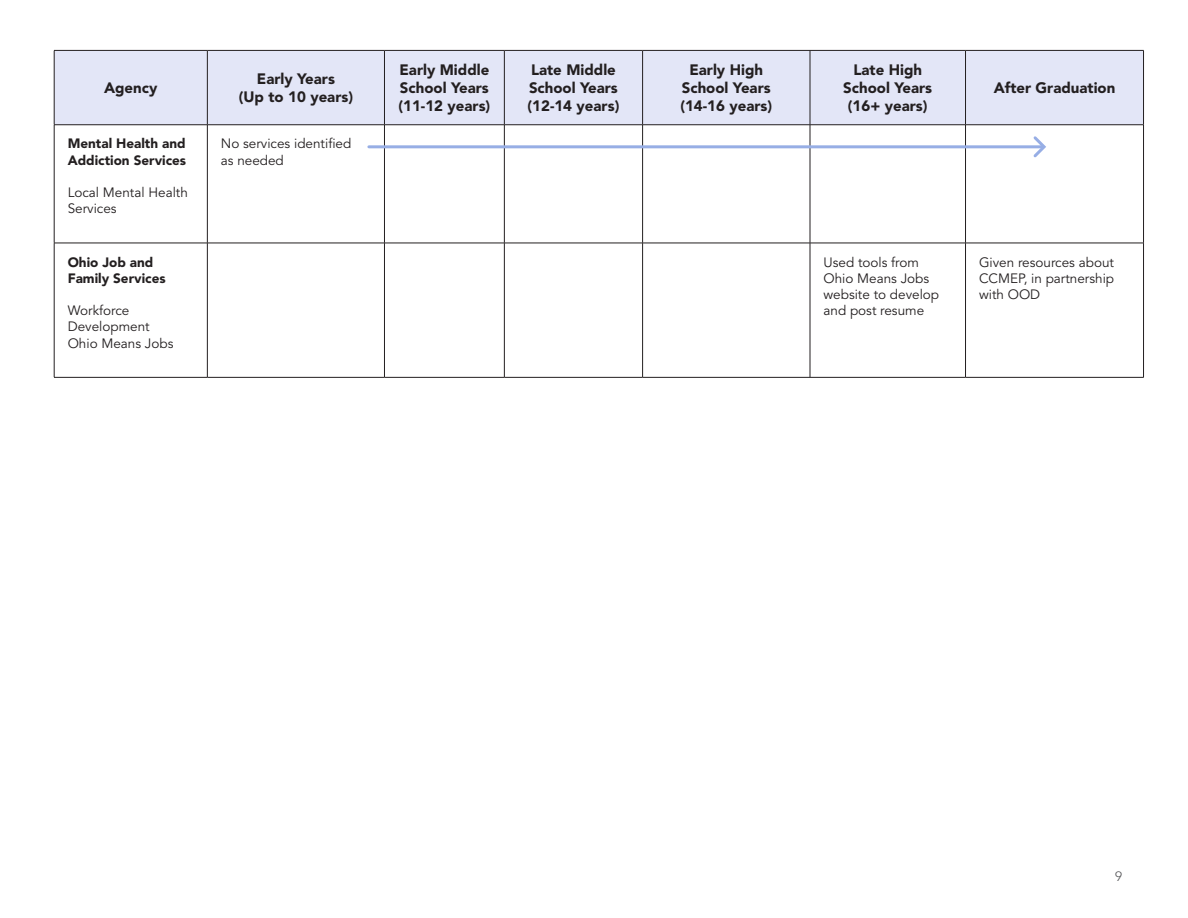
<style>
.page{position:relative;width:1188px;height:918px;background:#fff}
.page>*{position:absolute;margin:0;border:0;box-sizing:border-box;transform-origin:0 0}
.Body_Text{font:900 15px/18px "Avenir LT Std";color:#231f20}
.Body_Text-2{font:13.5px/16.2px "Avenir LT Std";color:#231f20}
.Body_Text-3{font:900 13.5px/16.2px "Avenir LT Std";color:#231f20}
.t1{font:300 13.5px "Avenir LT Std";color:#57585a}
</style>
<div class="page">
<div style="left:55px;top:51px;width:1088px;height:73px;background:#e3e6f7"></div>
<hr style="left:207px;top:50px;width:177px;height:1px;background:#231f20">
<hr style="left:384px;top:50px;width:120px;height:1px;background:#231f20">
<hr style="left:384px;top:51px;width:1px;height:74px;background:#231f20">
<hr style="left:504px;top:50px;width:139px;height:1px;background:#231f20">
<hr style="left:504px;top:51px;width:1px;height:74px;background:#231f20">
<hr style="left:643px;top:50px;width:167px;height:1px;background:#231f20">
<hr style="left:642px;top:51px;width:1px;height:74px;background:#231f20">
<hr style="left:810px;top:50px;width:156px;height:1px;background:#231f20">
<hr style="left:810px;top:51px;width:1px;height:74px;background:#231f20">
<hr style="left:966px;top:50px;width:178px;height:1px;background:#231f20">
<hr style="left:965px;top:51px;width:1px;height:74px;background:#231f20">
<hr style="left:1143px;top:51px;width:1px;height:74px;background:#231f20">
<hr style="left:54px;top:125px;width:1px;height:118px;background:#231f20">
<hr style="left:207px;top:124px;width:177px;height:1px;background:#231f20">
<hr style="left:207px;top:125px;width:1px;height:118px;background:#231f20">
<hr style="left:384px;top:124px;width:120px;height:1px;background:#231f20">
<hr style="left:384px;top:125px;width:1px;height:118px;background:#231f20">
<hr style="left:504px;top:124px;width:139px;height:1px;background:#231f20">
<hr style="left:504px;top:125px;width:1px;height:118px;background:#231f20">
<hr style="left:643px;top:124px;width:167px;height:1px;background:#231f20">
<hr style="left:642px;top:125px;width:1px;height:118px;background:#231f20">
<hr style="left:810px;top:124px;width:156px;height:1px;background:#231f20">
<hr style="left:810px;top:125px;width:1px;height:118px;background:#231f20">
<hr style="left:966px;top:124px;width:178px;height:1px;background:#231f20">
<hr style="left:965px;top:125px;width:1px;height:118px;background:#231f20">
<hr style="left:1143px;top:125px;width:1px;height:118px;background:#231f20">
<hr style="left:54px;top:243px;width:153px;height:1px;background:#231f20">
<hr style="left:54px;top:243px;width:1px;height:134px;background:#231f20">
<hr style="left:207px;top:243px;width:177px;height:1px;background:#231f20">
<hr style="left:207px;top:243px;width:1px;height:134px;background:#231f20">
<hr style="left:384px;top:243px;width:120px;height:1px;background:#231f20">
<hr style="left:384px;top:243px;width:1px;height:134px;background:#231f20">
<hr style="left:504px;top:243px;width:139px;height:1px;background:#231f20">
<hr style="left:504px;top:243px;width:1px;height:134px;background:#231f20">
<hr style="left:643px;top:243px;width:167px;height:1px;background:#231f20">
<hr style="left:642px;top:243px;width:1px;height:134px;background:#231f20">
<hr style="left:810px;top:243px;width:156px;height:1px;background:#231f20">
<hr style="left:810px;top:243px;width:1px;height:134px;background:#231f20">
<hr style="left:966px;top:243px;width:178px;height:1px;background:#231f20">
<hr style="left:965px;top:243px;width:1px;height:134px;background:#231f20">
<hr style="left:1143px;top:243px;width:1px;height:134px;background:#231f20">
<hr style="left:54px;top:377px;width:153px;height:1px;background:#231f20">
<hr style="left:207px;top:377px;width:177px;height:1px;background:#231f20">
<hr style="left:384px;top:377px;width:120px;height:1px;background:#231f20">
<hr style="left:504px;top:377px;width:139px;height:1px;background:#231f20">
<hr style="left:643px;top:377px;width:167px;height:1px;background:#231f20">
<hr style="left:810px;top:377px;width:156px;height:1px;background:#231f20">
<hr style="left:966px;top:377px;width:178px;height:1px;background:#231f20">
<hr style="left:54px;top:50px;width:153px;height:1px;background:#231f20">
<hr style="left:54px;top:51px;width:1px;height:74px;background:#231f20">
<hr style="left:207px;top:51px;width:1px;height:74px;background:#231f20">
<hr style="left:54px;top:124px;width:153px;height:1px;background:#231f20">
<hr style="left:369px;top:145px;width:673px;height:3px;background:#97aee5">
<svg style="left:1031px;top:136px;width:15px;height:22px"></svg>
<p class="Body_Text" style="left:104px;top:79px;width:55px">Agency</p>
<p class="Body_Text-3" style="left:68px;top:136px;width:120px">Mental Health and<br>Addiction Services</p>
<p class="Body_Text-2" style="left:68px;top:185px;width:122px">Local Mental Health<br>Services</p>
<p class="Body_Text-3" style="left:68px;top:254px;width:100px">Ohio Job and<br>Family Services</p>
<p class="Body_Text-2" style="left:68px;top:303px;width:84px">Workforce<br>Development</p>
<p class="Body_Text-2" style="left:68px;top:335px;width:107px">Ohio Means Jobs</p>
<p class="Body_Text" style="left:257px;top:70px;width:80px">Early Years</p>
<p class="Body_Text" style="left:239px;top:88px;width:116px">(Up to 10 years)</p>
<p class="Body_Text-2" style="left:221px;top:136px;width:132px">No services identified as needed</p>
<p class="Body_Text" style="left:400px;top:61px;width:91px">Early Middle<br>School Years</p>
<p class="Body_Text" style="left:398px;top:97px;width:93px">(11-12 years)</p>
<p class="Body_Text" style="left:529px;top:61px;width:90px">Late Middle<br>School Years</p>
<p class="Body_Text" style="left:528px;top:97px;width:93px">(12-14 years)</p>
<p class="Body_Text" style="left:682px;top:61px;width:90px;text-align:center">Early High<br>School Years</p>
<p class="Body_Text" style="left:680px;top:97px;width:93px">(14-16 years)</p>
<p class="Body_Text" style="left:843px;top:61px;width:90px;text-align:center">Late High<br>School Years</p>
<p class="Body_Text" style="left:848px;top:97px;width:81px">(16+ years)</p>
<p class="Body_Text" style="left:994px;top:79px;width:123px">After Graduation</p>
<p class="Body_Text-2" style="left:824px;top:254px;width:117px">Used tools from<br>Ohio Means Jobs website to develop and post resume</p>
<p class="Body_Text-2" style="left:979px;top:254px;width:137px;text-align:justify">Given resources about CCMEP, in partnership with OOD</p>
<p class="t1" style="left:1115px;top:868px;width:9px">9</p>
</div>
